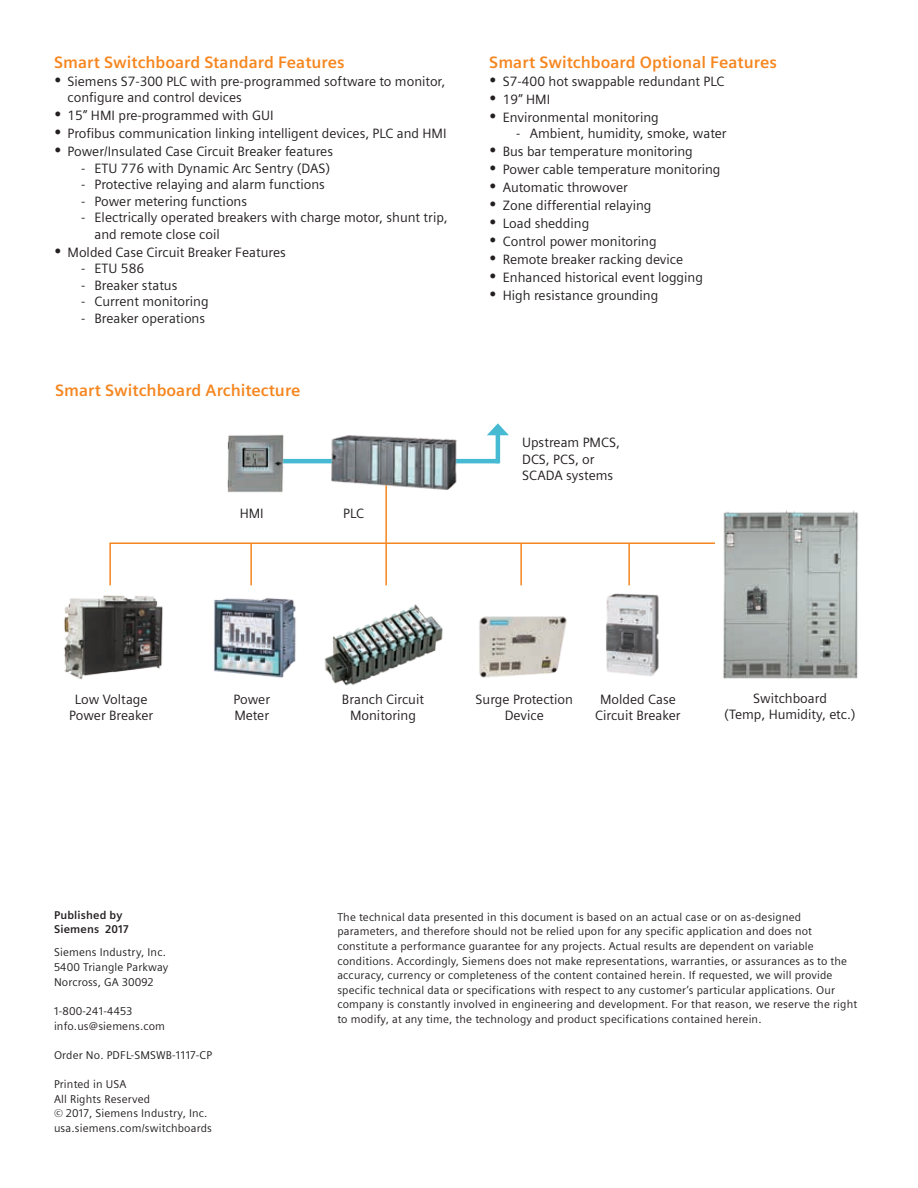
<style>
.page{position:relative;width:918px;height:1188px;background:#fff}
.page>*{position:absolute;margin:0;border:0;box-sizing:border-box;transform-origin:0 0}
.t1{font:700 16.5px "Siemens Sans OT";color:#f6861f}
.t2{font:13.5px/16.2px "Siemens Sans OT";color:#231f20;text-align:center}
.t3{font:11.25px/14.7px "Siemens Sans";letter-spacing:.015em;color:#231f20}
.t4{font:700 11.25px/14.7px "Siemens Sans";letter-spacing:.015em;color:#231f20}
</style>
<div class="page">
<img style="left:723px;top:510px;width:135px;height:169px">
<img style="left:606px;top:593px;width:53px;height:84px">
<img style="left:479px;top:616px;width:88px;height:62px">
<img style="left:326px;top:604px;width:117px;height:82px">
<img style="left:64px;top:595px;width:99px;height:85px">
<img style="left:214px;top:585px;width:112px;height:93px">
<hr style="left:109px;top:543px;width:2px;height:42px;background:#f6861f">
<hr style="left:250px;top:543px;width:2px;height:42px;background:#f6861f">
<hr style="left:385px;top:476px;width:2px;height:109px;background:#f6861f">
<hr style="left:520px;top:543px;width:2px;height:42px;background:#f6861f">
<hr style="left:628px;top:543px;width:2px;height:42px;background:#f6861f">
<hr style="left:110px;top:542px;width:605px;height:2px;background:#f6861f">
<hr style="left:281px;top:459px;width:218px;height:4px;background:#45bad2">
<img style="left:227px;top:434px;width:66px;height:59px">
<img style="left:328px;top:435px;width:132px;height:55px">
<hr style="left:496px;top:431px;width:4px;height:32px;background:#45bad2">
<svg style="left:487px;top:423px;width:22px;height:12px"></svg>
<p class="t1" style="left:54px;top:53px;width:292px">Smart Switchboard Standard Features</p>
<p class="t2" style="left:68px;top:73px;width:379px;text-align:left;text-indent:-14px">• Siemens S7-300 PLC with pre-programmed software to monitor, configure and control devices</p>
<p class="t2" style="left:54px;top:108px;width:221px">• 15’’ HMI pre-programmed with GUI</p>
<p class="t2" style="left:54px;top:126px;width:394px">• Profibus communication linking intelligent devices, PLC and HMI</p>
<p class="t2" style="left:54px;top:144px;width:281px">• Power/Insulated Case Circuit Breaker features</p>
<p class="t2" style="left:81px;top:160px;width:251px">- ETU 776 with Dynamic Arc Sentry (DAS)</p>
<p class="t2" style="left:81px;top:177px;width:245px">- Protective relaying and alarm functions</p>
<p class="t2" style="left:81px;top:193px;width:168px">- Power metering functions</p>
<p class="t2" style="left:95px;top:209px;width:355px;text-align:left;text-indent:-14px">- Electrically operated breakers with charge motor, shunt trip, and remote close coil</p>
<p class="t2" style="left:54px;top:244px;width:233px">• Molded Case Circuit Breaker Features</p>
<p class="t2" style="left:81px;top:261px;width:65px">- ETU 586</p>
<p class="t2" style="left:81px;top:277px;width:98px">- Breaker status</p>
<p class="t2" style="left:81px;top:294px;width:129px">- Current monitoring</p>
<p class="t2" style="left:81px;top:310px;width:126px">- Breaker operations</p>
<p class="t1" style="left:55px;top:381px;width:247px">Smart Switchboard Architecture</p>
<p class="t2" style="left:240px;top:505px;width:26px">HMI</p>
<p class="t2" style="left:343px;top:505px;width:22px">PLC</p>
<p class="t1" style="left:489px;top:53px;width:289px">Smart Switchboard Optional Features</p>
<p class="t2" style="left:489px;top:73px;width:237px">• S7-400 hot swappable redundant PLC</p>
<p class="t2" style="left:489px;top:91px;width:62px">• 19” HMI</p>
<p class="t2" style="left:489px;top:109px;width:171px">• Environmental monitoring</p>
<p class="t2" style="left:516px;top:126px;width:212px">- Ambient, humidity, smoke, water</p>
<p class="t2" style="left:489px;top:144px;width:205px">• Bus bar temperature monitoring</p>
<p class="t2" style="left:489px;top:162px;width:233px">• Power cable temperature monitoring</p>
<p class="t2" style="left:489px;top:180px;width:140px">• Automatic throwover</p>
<p class="t2" style="left:489px;top:198px;width:164px">• Zone differential relaying</p>
<p class="t2" style="left:489px;top:216px;width:101px">• Load shedding</p>
<p class="t2" style="left:489px;top:234px;width:169px">• Control power monitoring</p>
<p class="t2" style="left:489px;top:252px;width:196px">• Remote breaker racking device</p>
<p class="t2" style="left:489px;top:270px;width:215px">• Enhanced historical event logging</p>
<p class="t2" style="left:489px;top:288px;width:171px">• High resistance grounding</p>
<p class="t2" style="left:522px;top:435px;width:99px;text-align:left">Upstream PMCS,<br>DCS, PCS, or<br>SCADA systems</p>
<p class="t2" style="left:69px;top:691px;width:86px">Low Voltage<br>Power Breaker</p>
<p class="t2" style="left:233px;top:691px;width:38px;text-align:left">Power<br>Meter</p>
<p class="t2" style="left:342px;top:691px;width:84px">Branch Circuit<br>Monitoring</p>
<p class="t2" style="left:476px;top:691px;width:99px">Surge Protection<br>Device</p>
<p class="t2" style="left:595px;top:691px;width:87px">Molded Case<br>Circuit Breaker</p>
<p class="t2" style="left:724px;top:690px;width:133px">Switchboard<br>(Temp, Humidity, etc.)</p>
<p class="t4" style="left:54px;top:908px;width:76px">Published by<br>Siemens 2017</p>
<p class="t3" style="left:54px;top:945px;width:116px">Siemens Industry, Inc.<br>5400 Triangle Parkway<br>Norcross, GA 30092</p>
<p class="t3" style="left:54px;top:1004px;width:113px">1-800-241-4453 info.us@siemens.com</p>
<p class="t3" style="left:54px;top:1048px;width:160px">Order No. PDFL-SMSWB-1117-CP</p>
<p class="t3" style="left:54px;top:1077px;width:159px">Printed in USA<br>All Rights Reserved<br>© 2017, Siemens Industry, Inc. usa.siemens.com/switchboards</p>
<p class="t3" style="left:337px;top:910px;width:521px">The technical data presented in this document is based on an actual case or on as-designed parameters, and therefore should not be relied upon for any specific application and does not constitute a performance guarantee for any projects. Actual results are dependent on variable conditions. Accordingly, Siemens does not make representations, warranties, or assurances as to the accuracy, currency or completeness of the content contained herein. If requested, we will provide specific technical data or specifications with respect to any customer’s particular applications. Our company is constantly involved in engineering and development. For that reason, we reserve the right to modify, at any time, the technology and product specifications contained herein.</p>
</div>
